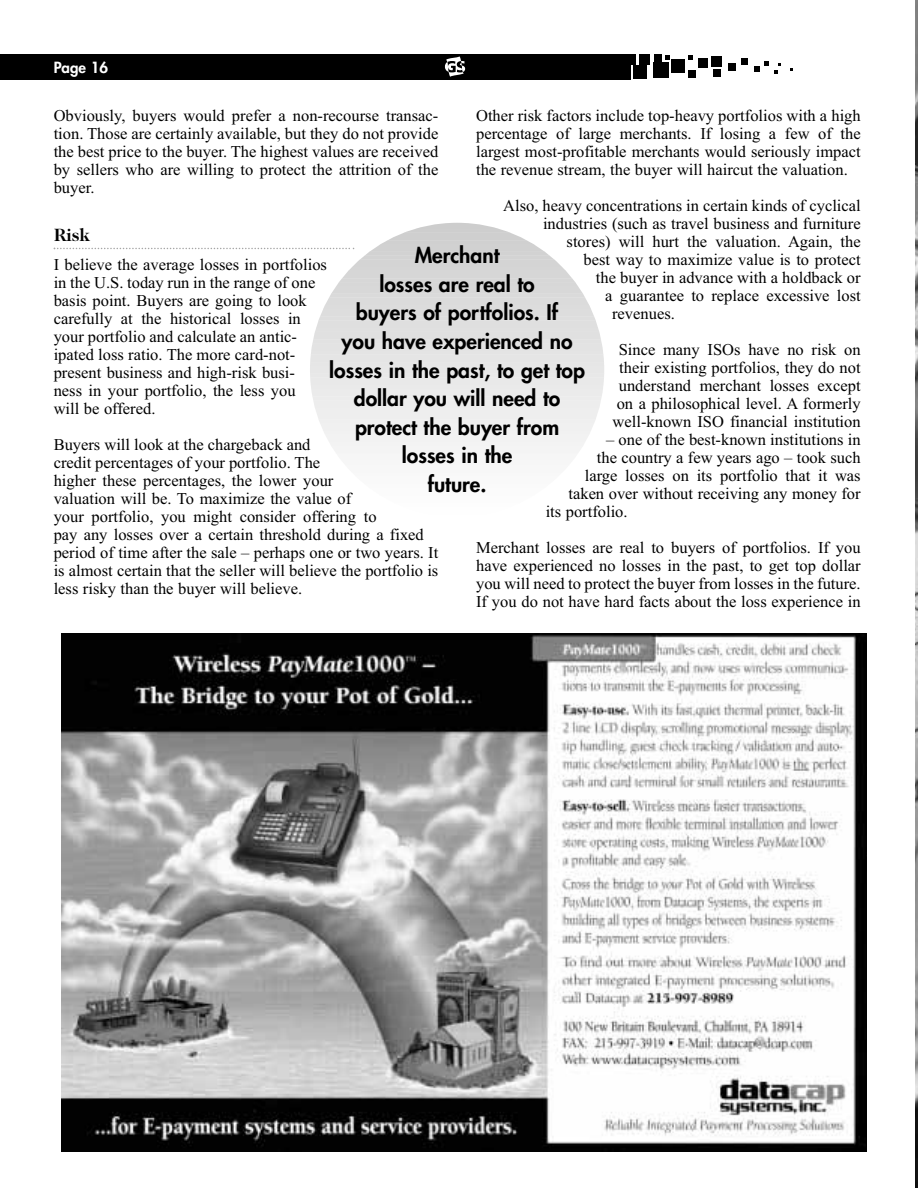
<style>
.page{position:relative;width:918px;height:1188px;background:#fff}
.page>*{position:absolute;margin:0;border:0;box-sizing:border-box;transform-origin:0 0}
.t1{font:800 21px/28.7px "Futura";color:#000;text-align:center}
.t2{font:700 18px "Caslon Two Twenty Four";color:#000}
.t3{font:16.5px/18px "Times";color:#000;text-align:justify}
.t4{font:800 15px "Futura";color:#fff}
</style>
<div class="page">
<svg style="left:54px;top:248px;width:256px;height:1px"></svg>
<div style="left:0;top:54px;width:631px;height:26px;background:#000"></div>
<svg style="left:445px;top:57px;width:20px;height:20px"></svg>
<div style="left:653px;top:62px;width:15px;height:15px;background:#000"></div>
<div style="left:639px;top:54px;width:11px;height:11px;background:#000"></div>
<div style="left:711px;top:56px;width:11px;height:11px;background:#000"></div>
<div style="left:672px;top:59px;width:13px;height:14px;background:#000"></div>
<div style="left:688px;top:71px;width:8px;height:7px;background:#000"></div>
<div style="left:633px;top:65px;width:14px;height:14px;background:#000"></div>
<div style="left:698px;top:59px;width:9px;height:9px;background:#000"></div>
<div style="left:713px;top:69px;width:7px;height:8px;background:#000"></div>
<div style="left:742px;top:58px;width:6px;height:7px;background:#000"></div>
<div style="left:728px;top:63px;width:8px;height:8px;background:#000"></div>
<div style="left:625px;top:54px;width:11px;height:11px;background:#000"></div>
<div style="left:655px;top:54px;width:7px;height:7px;background:#000"></div>
<svg style="left:688px;top:55px;width:5px;height:5px"></svg>
<svg style="left:754px;top:61px;width:27px;height:13px"></svg>
<svg style="left:665px;top:56px;width:5px;height:4px"></svg>
<img style="left:915px;top:0;width:3px;height:1188px">
<hr style="left:310px;top:223px;width:294px;height:2px;background:#cdcdcd">
<svg style="left:416px;top:225px;width:83px;height:4px"></svg>
<svg style="left:404px;top:229px;width:107px;height:4px"></svg>
<svg style="left:397px;top:233px;width:120px;height:3px"></svg>
<svg style="left:389px;top:236px;width:137px;height:4px"></svg>
<svg style="left:381px;top:240px;width:152px;height:4px"></svg>
<svg style="left:311px;top:244px;width:228px;height:4px"></svg>
<svg style="left:311px;top:248px;width:234px;height:4px"></svg>
<svg style="left:366px;top:252px;width:183px;height:3px"></svg>
<svg style="left:361px;top:255px;width:192px;height:4px"></svg>
<svg style="left:356px;top:259px;width:202px;height:4px"></svg>
<svg style="left:352px;top:263px;width:210px;height:4px"></svg>
<svg style="left:348px;top:267px;width:218px;height:4px"></svg>
<svg style="left:346px;top:271px;width:222px;height:3px"></svg>
<svg style="left:342px;top:274px;width:230px;height:4px"></svg>
<svg style="left:339px;top:278px;width:236px;height:4px"></svg>
<svg style="left:336px;top:282px;width:242px;height:4px"></svg>
<svg style="left:334px;top:286px;width:246px;height:4px"></svg>
<svg style="left:331px;top:290px;width:252px;height:4px"></svg>
<hr style="left:310px;top:294px;width:294px;height:4px;background:#dadada">
<hr style="left:310px;top:297px;width:294px;height:4px;background:#dbdbdb">
<hr style="left:310px;top:301px;width:294px;height:4px;background:#dbdbdb">
<hr style="left:310px;top:305px;width:294px;height:4px;background:#dcdcdc">
<hr style="left:310px;top:309px;width:294px;height:4px;background:#ddd">
<hr style="left:310px;top:313px;width:294px;height:4px;background:#ddd">
<hr style="left:310px;top:316px;width:294px;height:4px;background:#dedede">
<hr style="left:310px;top:320px;width:294px;height:4px;background:#dfdfdf">
<hr style="left:310px;top:324px;width:294px;height:4px;background:#dfdfdf">
<hr style="left:310px;top:328px;width:294px;height:4px;background:#e0e0e0">
<hr style="left:310px;top:332px;width:294px;height:4px;background:#e0e0e0">
<div style="left:310px;top:335px;width:294px;height:5px;background:#e0e0e0"></div>
<hr style="left:310px;top:339px;width:294px;height:4px;background:#e2e2e2">
<hr style="left:310px;top:343px;width:294px;height:4px;background:#e3e3e3">
<hr style="left:310px;top:347px;width:294px;height:4px;background:#e3e3e3">
<hr style="left:310px;top:351px;width:294px;height:4px;background:#e4e4e4">
<div style="left:310px;top:354px;width:294px;height:5px;background:#e5e5e5"></div>
<hr style="left:310px;top:358px;width:294px;height:4px;background:#e5e5e5">
<hr style="left:310px;top:362px;width:294px;height:4px;background:#e6e6e6">
<hr style="left:310px;top:366px;width:294px;height:4px;background:#e7e7e7">
<hr style="left:310px;top:370px;width:294px;height:4px;background:#e7e7e7">
<hr style="left:310px;top:374px;width:294px;height:4px;background:#e8e8e8">
<hr style="left:310px;top:377px;width:294px;height:4px;background:#e9e9e9">
<hr style="left:310px;top:381px;width:294px;height:4px;background:#e9e9e9">
<hr style="left:310px;top:385px;width:294px;height:4px;background:#eaeaea">
<hr style="left:310px;top:389px;width:294px;height:4px;background:#ebebeb">
<hr style="left:310px;top:393px;width:294px;height:4px;background:#ebebeb">
<div style="left:310px;top:396px;width:294px;height:5px;background:#ececec"></div>
<hr style="left:310px;top:400px;width:294px;height:4px;background:#ededed">
<hr style="left:310px;top:404px;width:294px;height:4px;background:#ededed">
<hr style="left:310px;top:408px;width:294px;height:4px;background:#eee">
<hr style="left:310px;top:412px;width:294px;height:4px;background:#eee">
<div style="left:310px;top:415px;width:294px;height:5px;background:#eee"></div>
<hr style="left:310px;top:419px;width:294px;height:4px;background:#efefef">
<hr style="left:310px;top:423px;width:294px;height:4px;background:#f0f0f0">
<hr style="left:310px;top:427px;width:294px;height:4px;background:#f0f0f0">
<hr style="left:310px;top:431px;width:294px;height:4px;background:#f1f1f1">
<hr style="left:310px;top:435px;width:294px;height:4px;background:#f2f2f2">
<hr style="left:310px;top:438px;width:294px;height:4px;background:#f2f2f2">
<hr style="left:310px;top:442px;width:294px;height:4px;background:#f3f3f3">
<hr style="left:310px;top:446px;width:294px;height:4px;background:#f4f4f4">
<hr style="left:310px;top:450px;width:294px;height:4px;background:#f4f4f4">
<hr style="left:310px;top:454px;width:294px;height:4px;background:#f6f6f6">
<hr style="left:310px;top:457px;width:294px;height:4px;background:#f6f6f6">
<hr style="left:310px;top:461px;width:294px;height:4px;background:#f6f6f6">
<hr style="left:310px;top:465px;width:294px;height:4px;background:#f7f7f7">
<hr style="left:310px;top:469px;width:294px;height:4px;background:#f7f7f7">
<hr style="left:310px;top:473px;width:294px;height:4px;background:#f8f8f8">
<div style="left:310px;top:476px;width:294px;height:5px;background:#f9f9f9"></div>
<hr style="left:310px;top:480px;width:294px;height:4px;background:#f9f9f9">
<hr style="left:310px;top:484px;width:294px;height:4px;background:#fafafa">
<hr style="left:310px;top:488px;width:294px;height:4px;background:#fbfbfb">
<hr style="left:310px;top:492px;width:294px;height:4px;background:#fbfbfb">
<img style="left:62px;top:633px;width:805px;height:519px">
<p class="t4" style="left:54px;top:60px;width:56px">Page 16</p>
<p class="t3" style="left:476px;top:108px;width:386px">Other risk factors include top-heavy portfolios with a high percentage of large merchants. If losing a few of the largest most-profitable merchants would seriously impact the revenue stream, the buyer will haircut the valuation.</p>
<p class="t3" style="left:503px;top:198px;width:359px">Also, heavy concentrations in certain kinds of cyclical</p>
<p class="t3" style="left:543px;top:216px;width:319px">industries (such as travel business and furniture</p>
<p class="t3" style="left:567px;top:234px;width:296px">stores) will hurt the valuation. Again, the</p>
<p class="t3" style="left:584px;top:252px;width:279px">best way to maximize value is to protect</p>
<p class="t3" style="left:596px;top:270px;width:266px">the buyer in advance with a holdback or</p>
<p class="t3" style="left:605px;top:288px;width:257px">a guarantee to replace excessive lost</p>
<p class="t3" style="left:612px;top:306px;width:64px">revenues.</p>
<p class="t3" style="left:613px;top:342px;width:250px;text-align:center">Since many ISOs have no risk on their existing portfolios, they do not understand merchant losses except on a philosophical level. A formerly well-known ISO financial institution</p>
<p class="t3" style="left:606px;top:432px;width:256px">– one of the best-known institutions in</p>
<p class="t3" style="left:597px;top:450px;width:265px">the country a few years ago – took such</p>
<p class="t3" style="left:585px;top:468px;width:277px">large losses on its portfolio that it was</p>
<p class="t3" style="left:569px;top:486px;width:294px">taken over without receiving any money for</p>
<p class="t3" style="left:546px;top:504px;width:84px">its portfolio.</p>
<p class="t3" style="left:476px;top:540px;width:386px">Merchant losses are real to buyers of portfolios. If you have experienced no losses in the past, to get top dollar you will need to protect the buyer from losses in the future.<br>If you do not have hard facts about the loss experience in</p>
<p class="t3" style="left:54px;top:108px;width:386px">Obviously, buyers would prefer a non-recourse transac&shy;tion. Those are certainly available, but they do not provide the best price to the buyer. The highest values are received by sellers who are willing to protect the attrition of the buyer.</p>
<p class="t2" style="left:54px;top:228px;width:37px">Risk</p>
<p class="t3" style="left:54px;top:257px;width:275px;text-align:left">I believe the average losses in portfolios in the U.S. today run in the range of one basis point. Buyers are going to look carefully at the historical losses in your portfolio and calculate an antic&shy;ipated loss ratio. The more card-not&shy;present business and high-risk busi&shy;ness in your portfolio, the less you<br>will be offered.</p>
<p class="t3" style="left:54px;top:437px;width:386px;text-align:left">Buyers will look at the chargeback and<br>credit percentages of your portfolio. The<br>higher these percentages, the lower your<br>valuation will be. To maximize the value of<br>your portfolio, you might consider offering to<br>pay any losses over a certain threshold during a fixed period of time after the sale – perhaps one or two years. It is almost certain that the seller will believe the portfolio is less risky than the buyer will believe.</p>
<p class="t1" style="left:329px;top:243px;width:257px">Merchant<br>losses are real to<br>buyers of portfolios. If<br>you have experienced no losses in the past, to get top dollar you will need to protect the buyer from losses in the<br>future.</p>
</div>
